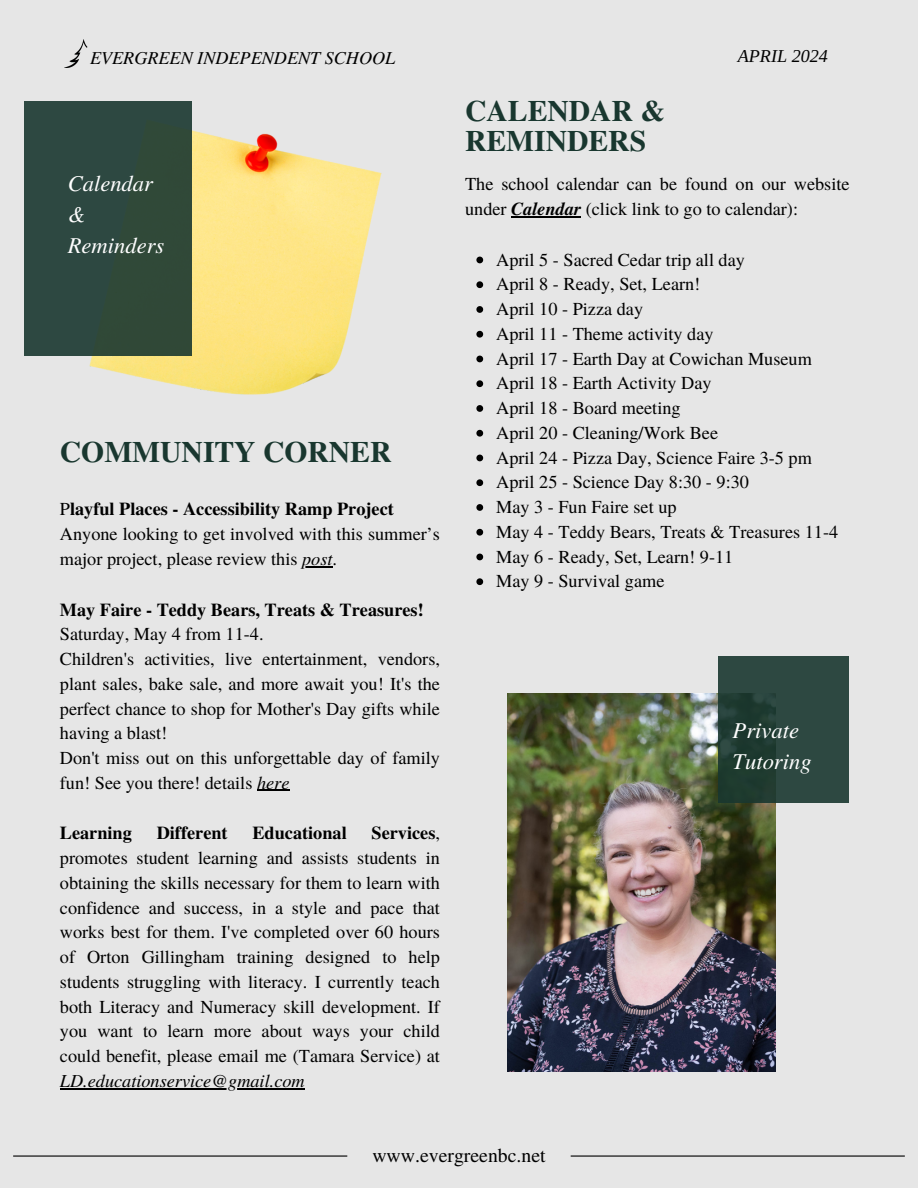
<style>
.page{position:relative;width:918px;height:1188px;background:#e6e6e6}
.page>*{position:absolute;margin:0;border:0;box-sizing:border-box;transform-origin:0 0}
.t1{font:700 29.7px/30.3px "Te X Gyre Termes";color:#19372f}
.t2{font:italic 22.5px/30.8px "Te X Gyre Termes";color:#fff}
.t3{font:19.8px "Te X Gyre Termes";color:#000}
.t4{font:18.3px/24.8px "Te X Gyre Termes";color:#000}
.t5{font:700 18.3px/24.8px "Te X Gyre Termes";color:#000}
.t6{font:italic 18.3px "Te X Gyre Termes";color:#000}
.t7{font:italic 18.15px "Te X Gyre Termes";color:#000}
.t8{font:italic 18.15px "Libra Serif Modern";color:#000}
.s1{font-weight:400}
.s2{font-style:italic}
.s3{font-weight:700;font-style:italic}
</style>
<div class="page">
<img style="left:508px;top:694px;width:268px;height:378px">
<hr style="left:13px;top:1155px;width:334px;height:2px;background:#000">
<hr style="left:571px;top:1155px;width:334px;height:2px;background:#000">
<img style="left:89px;top:130px;width:293px;height:264px">
<div style="left:24px;top:101px;width:168px;height:255px;background:#2d4841"></div>
<hr style="left:302px;top:566px;width:31px;height:1px;background:#000">
<hr style="left:257px;top:790px;width:32px;height:1px;background:#000">
<hr style="left:60px;top:1088px;width:245px;height:1px;background:#000">
<div style="left:719px;top:656px;width:130px;height:147px;background:linear-gradient(to right,#213d33,#304b44)"></div>
<hr style="left:511px;top:216px;width:70px;height:1px;background:#000">
<svg style="left:476px;top:257px;width:7px;height:6px"></svg>
<svg style="left:476px;top:281px;width:7px;height:7px"></svg>
<svg style="left:476px;top:306px;width:7px;height:7px"></svg>
<svg style="left:476px;top:331px;width:7px;height:7px"></svg>
<svg style="left:476px;top:356px;width:7px;height:6px"></svg>
<svg style="left:476px;top:380px;width:7px;height:7px"></svg>
<svg style="left:476px;top:405px;width:7px;height:7px"></svg>
<svg style="left:476px;top:430px;width:7px;height:7px"></svg>
<svg style="left:476px;top:455px;width:7px;height:6px"></svg>
<svg style="left:476px;top:479px;width:7px;height:7px"></svg>
<svg style="left:476px;top:504px;width:7px;height:7px"></svg>
<svg style="left:476px;top:529px;width:7px;height:7px"></svg>
<svg style="left:476px;top:554px;width:7px;height:6px"></svg>
<svg style="left:476px;top:578px;width:7px;height:7px"></svg>
<img style="left:66px;top:39px;width:22px;height:28px">
<p class="t7" style="left:90px;top:44px;width:307px">EVERGREEN INDEPENDENT SCHOOL</p>
<p class="t8" style="left:738px;top:46px;width:92px">APRIL 2024</p>
<h3 class="t2" style="left:68px;top:167px;width:98px">Calendar &amp;<br>Reminders</h3>
<p class="t1" style="left:60px;top:435px;width:333px">COMMUNITY CORNER</p>
<h2 class="t5" style="left:60px;top:496px;width:335px"><span class="s1">P</span>layful Places - Accessibility Ramp Project</h2>
<p class="t4" style="left:60px;top:521px;width:382px">Anyone looking to get involved with this summer’s major project, please review this <span class="s2">post</span>.</p>
<h1 class="t5" style="left:60px;top:596px;width:365px">May Faire - Teddy Bears, Treats &amp; Treasures!<br><span class="s1">Saturday, May 4 from 11-4.</span></h1>
<p class="t4" style="left:60px;top:646px;width:382px">Children's activities, live entertainment, vendors,</p>
<p class="t4" style="left:60px;top:670px;width:382px">plant sales, bake sale, and more await you! It's the perfect chance to shop for Mother's Day gifts while having a blast!<br>Don't miss out on this unforgettable day of family</p>
<p class="t4" style="left:60px;top:769px;width:231px">fun! See you there! details <span class="s2">here</span></p>
<p class="t5" style="left:60px;top:820px;width:73px">Learning</p>
<p class="t5" style="left:157px;top:820px;width:72px">Different</p>
<p class="t5" style="left:252px;top:820px;width:96px">Educational</p>
<p class="t5" style="left:372px;top:820px;width:70px">Services<span class="s1">,</span></p>
<p class="t4" style="left:60px;top:845px;width:382px;text-align:justify">promotes student learning and assists students in obtaining the skills necessary for them to learn with confidence and success, in a style and pace that works best for them. I've completed over 60 hours of Orton Gillingham training designed to help students struggling with literacy. I currently teach both Literacy and Numeracy skill development. If you want to learn more about ways your child could benefit, please email me (Tamara Service) at</p>
<p class="t6" style="left:60px;top:1067px;width:246px">LD.educationservice@gmail.com</p>
<h3 class="t1" style="left:465px;top:94px;width:201px">CALENDAR &amp;<br>REMINDERS</h3>
<p class="t4" style="left:465px;top:171px;width:386px">The school calendar can be found on our website under <span class="s3">Calendar</span> (click link to go to calendar):</p>
<h1 class="t4" style="left:496px;top:246px;width:250px">April 5 - Sacred Cedar trip all day</h1>
<p class="t4" style="left:496px;top:271px;width:206px">April 8 - Ready, Set, Learn!</p>
<p class="t4" style="left:496px;top:296px;width:148px">April 10 - Pizza day</p>
<p class="t4" style="left:496px;top:320px;width:219px">April 11 - Theme activity day</p>
<p class="t4" style="left:496px;top:345px;width:317px">April 17 - Earth Day at Cowichan Museum</p>
<p class="t4" style="left:496px;top:370px;width:217px">April 18 - Earth Activity Day</p>
<p class="t4" style="left:496px;top:395px;width:186px">April 18 - Board meeting</p>
<p class="t4" style="left:496px;top:419px;width:223px">April 20 - Cleaning/Work Bee</p>
<p class="t4" style="left:496px;top:444px;width:317px">April 24 - Pizza Day, Science Faire 3-5 pm</p>
<p class="t4" style="left:496px;top:469px;width:254px">April 25 - Science Day 8:30 - 9:30</p>
<p class="t4" style="left:496px;top:494px;width:182px">May 3 - Fun Faire set up</p>
<p class="t4" style="left:496px;top:518px;width:344px">May 4 - Teddy Bears, Treats &amp; Treasures 11-4</p>
<p class="t4" style="left:496px;top:543px;width:239px">May 6 - Ready, Set, Learn! 9-11</p>
<p class="t4" style="left:496px;top:568px;width:170px">May 9 - Survival game</p>
<p class="t2" style="left:733px;top:714px;width:81px">Private<br>Tutoring</p>
<p class="t3" style="left:372px;top:1142px;width:175px">www.evergreenbc.net</p>
</div>
